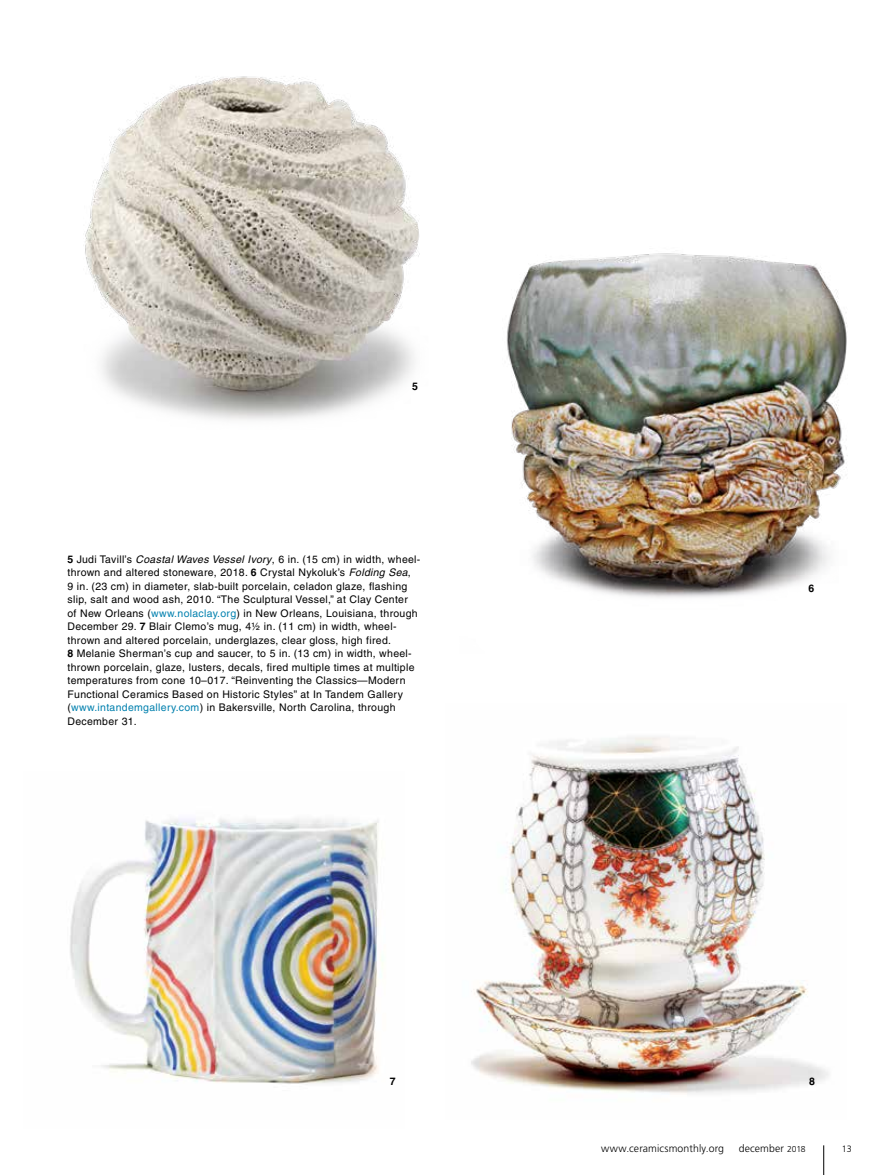
<style>
.page{position:relative;width:891px;height:1175px;background:#fff}
.page>*{position:absolute;margin:0;border:0;box-sizing:border-box;transform-origin:0 0}
.t1{font:10.5px/13.5px "Helvetica";letter-spacing:.03em;color:#000}
.t2{font:300 10.5px "Frutiger";letter-spacing:.01em;color:#000}
.t3{font:700 10.5px "Helvetica";color:#000}
.t4{font:300 9.15px "Frutiger";color:#000}
.s1{font-weight:700}
.s2{font-style:italic}
.s3{color:#0080ae}
.s4{font-size:8.55px}
</style>
<div class="page">
<svg style="left:823px;top:1145px;width:1px;height:29px"></svg>
<img style="left:70px;top:818px;width:313px;height:266px">
<img style="left:471px;top:737px;width:358px;height:357px">
<img style="left:506px;top:253px;width:342px;height:345px">
<img style="left:85px;top:76px;width:335px;height:344px">
<p class="t3" style="left:412px;top:380px;width:7px">5</p>
<p class="t1" style="left:68px;top:552px;width:354px"><span class="s1">5</span> Judi Tavill’s <span class="s2">Coastal Waves Vessel Ivory</span>, 6 in. (15 cm) in width, wheel&shy;thrown and altered stoneware, 2018. <span class="s1">6</span> Crystal Nykoluk’s <span class="s2">Folding Sea</span>,<br>9 in. (23 cm) in diameter, slab-built porcelain, celadon glaze, flashing slip, salt and wood ash, 2010. “The Sculptural Vessel,” at Clay Center<br>of New Orleans (<span class="s3">www.nolaclay.org</span>) in New Orleans, Louisiana, through December 29. <span class="s1">7</span> Blair Clemo’s mug, 4½ in. (11 cm) in width, wheel&shy;thrown and altered porcelain, underglazes, clear gloss, high fired.<br><span class="s1">8</span> Melanie Sherman’s cup and saucer, to 5 in. (13 cm) in width, wheel&shy;thrown porcelain, glaze, lusters, decals, fired multiple times at multiple temperatures from cone 10–017. “Reinventing the Classics—Modern Functional Ceramics Based on Historic Styles” at In Tandem Gallery (<span class="s3">www.intandemgallery.com</span>) in Bakersville, North Carolina, through December 31.</p>
<p class="t3" style="left:809px;top:581px;width:7px">6</p>
<p class="t3" style="left:390px;top:1075px;width:7px">7</p>
<p class="t3" style="left:809px;top:1075px;width:7px">8</p>
<p class="t2" style="left:601px;top:1142px;width:125px">www.ceramicsmonthly.org</p>
<p class="t2" style="left:739px;top:1142px;width:68px">december <span class="s4">2018</span></p>
<p class="t4" style="left:842px;top:1143px;width:12px">13</p>
</div>
